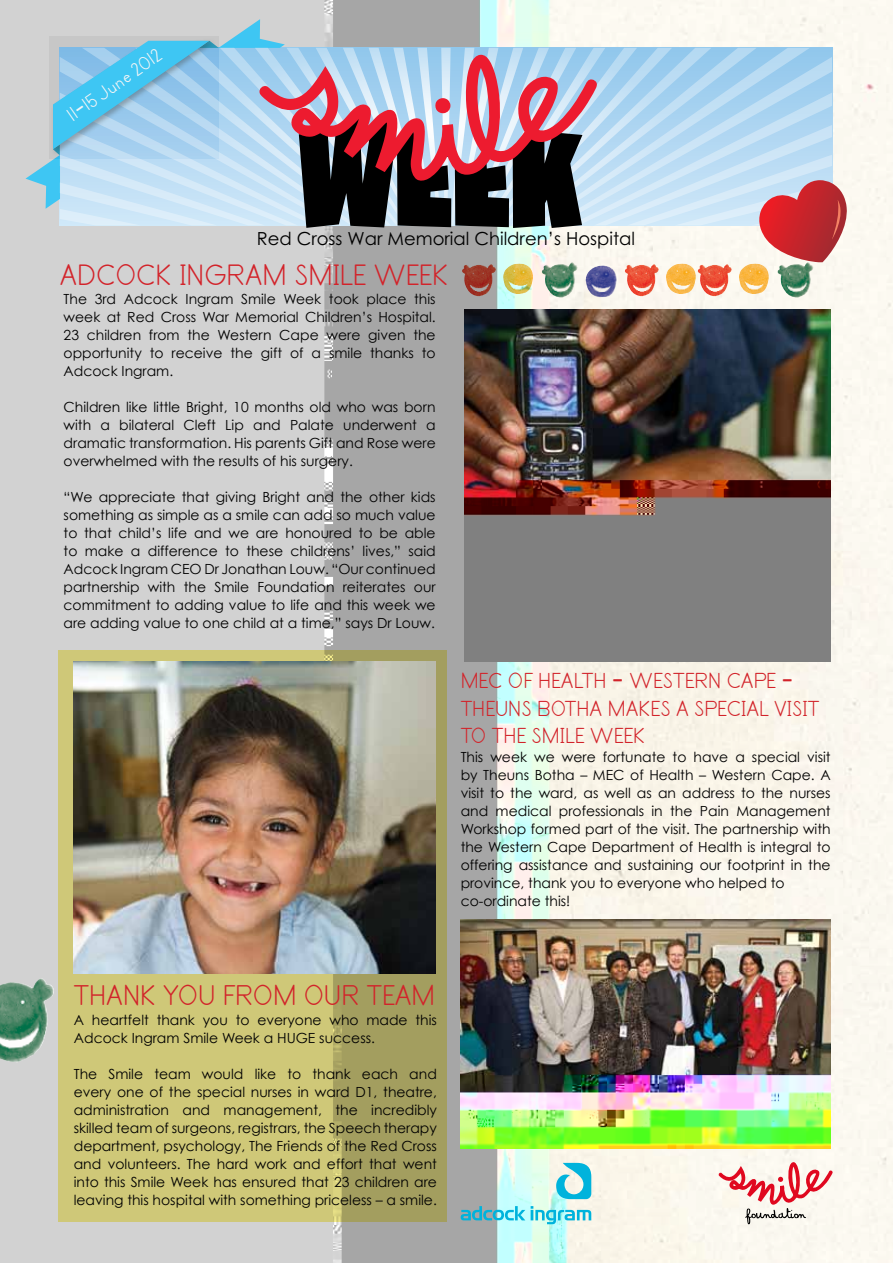
<style>
.page{position:relative;width:893px;height:1263px;background:#fff}
.page>*{position:absolute;margin:0;border:0;box-sizing:border-box;transform-origin:0 0}
.t1{font:30.6px "Primer Print";color:#d2232a}
.t2{font:29.55px "Primer Print";color:#d2232a}
.t3{font:22.5px/27.6px "Primer Print";color:#d2232a}
.t4{font:19.8px "Primer Print";color:#f5f5f6}
.t5{font:18px "Century Gothic";color:#000}
.t6{font:13.95px/18px "Century Gothic";color:#000;text-align:justify}
</style>
<div class="page">
<img style="left:0;top:0;width:893px;height:1263px">
<svg style="left:58px;top:651px;width:388px;height:571px;background:#c1bb70"></svg>
<svg style="left:717px;top:1161px;width:116px;height:63px"></svg>
<svg style="left:666px;top:48px;width:166px;height:177px;background:#b7daf3"></svg>
<svg style="left:597px;top:48px;width:69px;height:177px;background:#bbdcf3"></svg>
<svg style="left:26px;top:19px;width:571px;height:209px;background:#9da4b5"></svg>
<svg style="left:757px;top:180px;width:91px;height:82px"></svg>
<img style="left:0;top:978px;width:55px;height:86px">
<img style="left:74px;top:662px;width:362px;height:312px">
<img style="left:465px;top:309px;width:366px;height:352px">
<img style="left:461px;top:919px;width:370px;height:230px">
<img style="left:623px;top:264px;width:36px;height:32px">
<img style="left:666px;top:263px;width:30px;height:31px">
<img style="left:586px;top:266px;width:31px;height:31px">
<img style="left:461px;top:264px;width:35px;height:32px">
<img style="left:503px;top:263px;width:31px;height:31px">
<img style="left:542px;top:262px;width:36px;height:36px">
<img style="left:696px;top:264px;width:36px;height:32px">
<img style="left:739px;top:263px;width:30px;height:31px">
<img style="left:777px;top:262px;width:37px;height:36px">
<svg style="left:461px;top:1206px;width:130px;height:18px;background:#83d3dd"></svg>
<svg style="left:556px;top:1163px;width:35px;height:36px"></svg>
<h3 class="t4" style="left:63px;top:107px;width:112px;rotate:-35deg">11-15 JUNE 2012</h3>
<p class="t5" style="left:257px;top:227px;width:380px">Red Cross War Memorial Children’s Hospital</p>
<h1 class="t1" style="left:60px;top:258px;width:390px">ADCOCK INGRAM SMILE WEEK</h1>
<p class="t6" style="left:64px;top:290px;width:374px">The 3rd Adcock Ingram Smile Week took place this week at Red Cross War Memorial Children’s Hospital.<br>23 children from the Western Cape were given the opportunity to receive the gift of a smile thanks to Adcock Ingram.</p>
<p class="t6" style="left:64px;top:398px;width:374px">Children like little Bright, 10 months old who was born with a bilateral Cleft Lip and Palate underwent a dramatic transformation. His parents Gift and Rose were overwhelmed with the results of his surgery.</p>
<p class="t6" style="left:64px;top:488px;width:374px">“We appreciate that giving Bright and the other kids something as simple as a smile can add so much value to that child’s life and we are honoured to be able to make a difference to these childrens’ lives,” said Adcock Ingram CEO Dr Jonathan Louw. “Our continued partnership with the Smile Foundation reiterates our commitment to adding value to life and this week we are adding value to one child at a time,” says Dr Louw.</p>
<h3 class="t3" style="left:461px;top:667px;width:360px;text-indent:266px">CAPE -<br>THEUNS BOTHA MAKES A SPECIAL VISIT<br>TO THE SMILE WEEK</h3>
<h3 class="t3" style="left:461px;top:667px;width:15px">MEC</h3>
<h3 class="t3" style="left:508px;top:667px;width:189px">OF HEALTH - WESTERN</h3>
<p class="t6" style="left:461px;top:748px;width:371px;text-align:left">This week we were fortunate to have a special visit by Theuns Botha – MEC of Health – Western Cape. A visit to the ward, as well as an address to the nurses and medical professionals in the Pain Management Workshop formed part of the visit. The partnership with the Western Cape Department of Health is integral to offering assistance and sustaining our footprint in the province, thank you to everyone who helped to co-ordinate this!</p>
<h2 class="t2" style="left:74px;top:978px;width:182px">THANK YOU FROM</h2>
<h2 class="t2" style="left:304px;top:978px;width:129px">OUR TEAM</h2>
<p class="t6" style="left:74px;top:1010px;width:365px">A heartfelt thank you to everyone who made this<br>Adcock Ingram Smile Week a HUGE success.</p>
<p class="t6" style="left:74px;top:1064px;width:365px">The Smile team would like to thank each and every one of the special nurses in ward D1, theatre, administration and management, the incredibly skilled team of surgeons, registrars, the Speech therapy department, psychology, The Friends of the Red Cross and volunteers. The hard work and effort that went into this Smile Week has ensured that 23 children are leaving this hospital with something priceless – a smile.</p>
</div>
